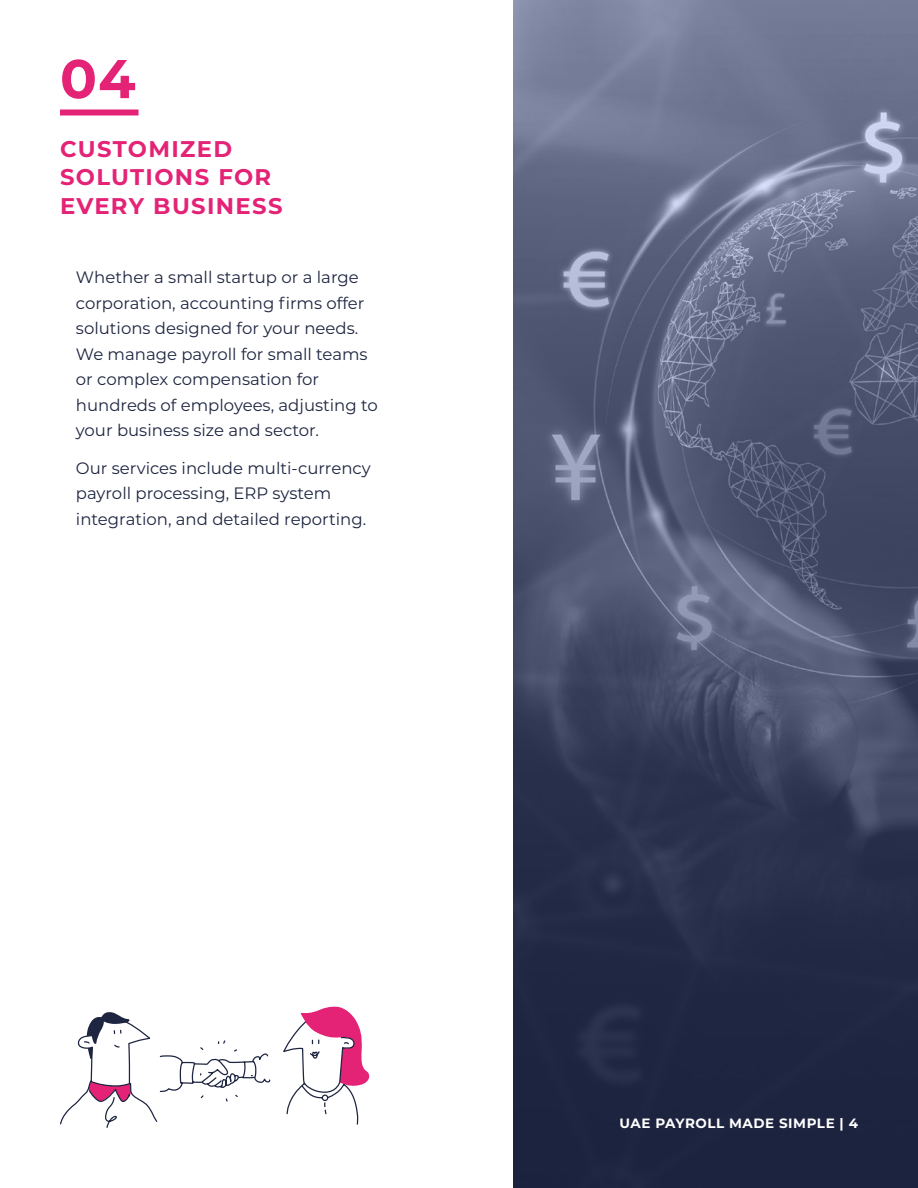
<style>
.page{position:relative;width:918px;height:1188px;background:#fff}
.page>*{position:absolute;margin:0;border:0;box-sizing:border-box;transform-origin:0 0}
.t1{font:700 54.45px "Montserrat";color:#e42376}
.t2{font:700 22.65px/28.7px "Montserrat";letter-spacing:.06em;color:#e42376}
.t3{font:16.5px/25.5px "Montserrat";color:#1e2540}
.t4{font:700 13.5px "Montserrat";letter-spacing:.04em;color:#fff}
</style>
<div class="page">
<svg style="left:513px;top:0;width:405px;height:1188px;background:#484f6a"></svg>
<div style="left:60px;top:110px;width:79px;height:6px;background:#e42376"></div>
<svg style="left:60px;top:1006px;width:310px;height:122px"></svg>
<h1 class="t1" style="left:60px;top:40px;width:77px">04</h1>
<h2 class="t2" style="left:60px;top:133px;width:224px">CUSTOMIZED<br>SOLUTIONS FOR<br>EVERY BUSINESS</h2>
<p class="t3" style="left:76px;top:264px;width:303px">Whether a small startup or a large corporation, accounting firms offer solutions designed for your needs.<br>We manage payroll for small teams or complex compensation for hundreds of employees, adjusting to your business size and sector.</p>
<p class="t3" style="left:76px;top:454px;width:296px">Our services include multi-currency payroll processing, ERP system integration, and detailed reporting.</p>
<p class="t4" style="left:620px;top:1113px;width:240px">UAE PAYROLL MADE SIMPLE | 4</p>
</div>
